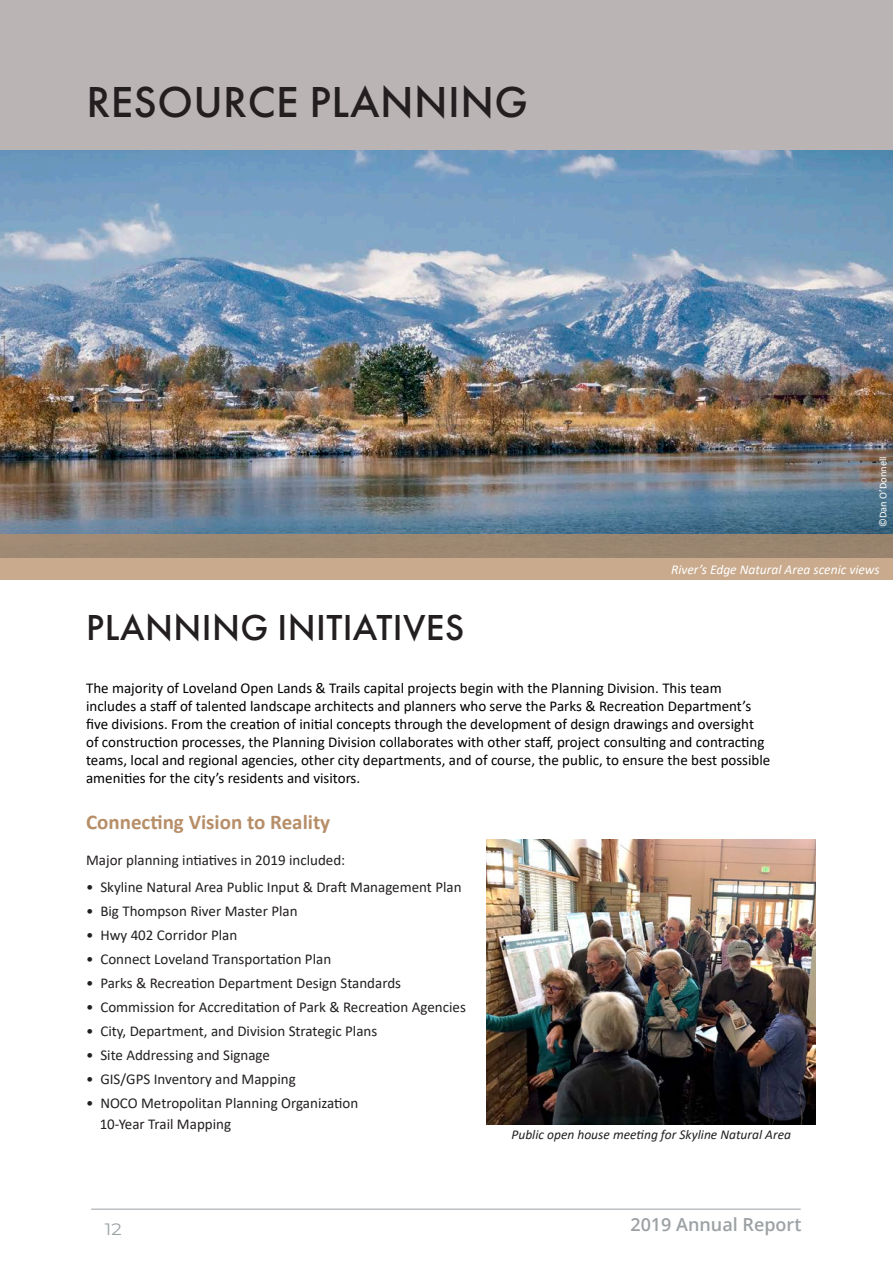
<style>
.page{position:relative;width:893px;height:1263px;background:#fff}
.page>*{position:absolute;margin:0;border:0;box-sizing:border-box;transform-origin:0 0}
.t1{font:500 45px "Futura PT";letter-spacing:.01em;color:#231f20}
.t2{font:500 37.5px "Futura PT";letter-spacing:.01em;color:#231f20}
.Title_Bttom_paragrap{font:700 21px "Calibri";color:#b78e68}
.t3{font:600 18px "Open Sans";color:#9ca1a4}
.t4{font:16.5px "Montserrat";color:#9ca1a4;scale:1.1 1}
.Paragraph{font:15px/18px "Calibri";color:#000}
.Paragraph-2{font:15px/21px "Calibri";color:#231f20}
._2017_Basic_text{font:italic 13.5px "Calibri";color:#231f20}
.t5{font:italic 13.5px "Calibri";color:#fff}
.t6{font:10.5px "Calibri";color:#fff}
</style>
<div class="page">
<img style="left:0;top:149px;width:893px;height:385px">
<div style="left:0;top:0;width:893px;height:149px;background:#bab5b4"></div>
<hr style="left:892px;top:0;width:1px;height:149px;background:#412525">
<img style="left:487px;top:839px;width:329px;height:285px">
<svg style="left:0;top:534px;width:893px;height:46px;background:#b1977e"></svg>
<hr style="left:91px;top:1209px;width:710px;height:1px;background:#9ca1a4">
<p class="t1" style="left:86px;top:75px;width:443px">RESOURCE PLANNING</p>
<p class="t2" style="left:86px;top:605px;width:380px">PLANNING INITIATIVES</p>
<p class="t6" style="left:876px;top:527px;width:72px;rotate:-90deg">©Dan O’Donnell</p>
<p class="t5" style="left:671px;top:560px;width:210px">River’s Edge Natural Area scenic views</p>
<p class="Paragraph" style="left:86px;top:679px;width:686px">The majority of Loveland Open Lands &amp; Trails capital projects begin with the Planning Division. This team includes a staff of talented landscape architects and planners who serve the Parks &amp; Recreation Department’s five divisions. From the creation of initial concepts through the development of design drawings and oversight<br>of construction processes, the Planning Division collaborates with other staff, project consulting and contracting teams, local and regional agencies, other city departments, and of course, the public, to ensure the best possible amenities for the city’s residents and visitors.</p>
<p class="Title_Bttom_paragrap" style="left:86px;top:807px;width:246px">Connecting Vision to Reality</p>
<p class="Paragraph-2" style="left:86px;top:849px;width:261px">Major planning intiatives in 2019 included:</p>
<p class="Paragraph-2" style="left:86px;top:876px;width:377px">• Skyline Natural Area Public Input &amp; Draft Management Plan</p>
<p class="Paragraph-2" style="left:86px;top:900px;width:213px">• Big Thompson River Master Plan</p>
<p class="Paragraph-2" style="left:86px;top:924px;width:153px">• Hwy 402 Corridor Plan</p>
<p class="Paragraph-2" style="left:86px;top:948px;width:247px">• Connect Loveland Transportation Plan</p>
<p class="Paragraph-2" style="left:86px;top:972px;width:316px">• Parks &amp; Recreation Department Design Standards</p>
<p class="Paragraph-2" style="left:86px;top:996px;width:381px">• Commission for Accreditation of Park &amp; Recreation Agencies</p>
<p class="Paragraph-2" style="left:86px;top:1020px;width:293px">• City, Department, and Division Strategic Plans</p>
<p class="Paragraph-2" style="left:86px;top:1044px;width:185px">• Site Addressing and Signage</p>
<p class="Paragraph-2" style="left:86px;top:1068px;width:211px">• GIS/GPS Inventory and Mapping</p>
<p class="Paragraph-2" style="left:100px;top:1092px;width:260px;text-indent:-14px">• NOCO Metropolitan Planning Organization<br>10-Year Trail Mapping</p>
<p class="t4" style="left:105px;top:1218px;width:17px">12</p>
<p class="_2017_Basic_text" style="left:511px;top:1125px;width:281px">Public open house meeting for Skyline Natural Area</p>
<p class="t3" style="left:630px;top:1212px;width:173px">2019 Annual Report</p>
</div>
